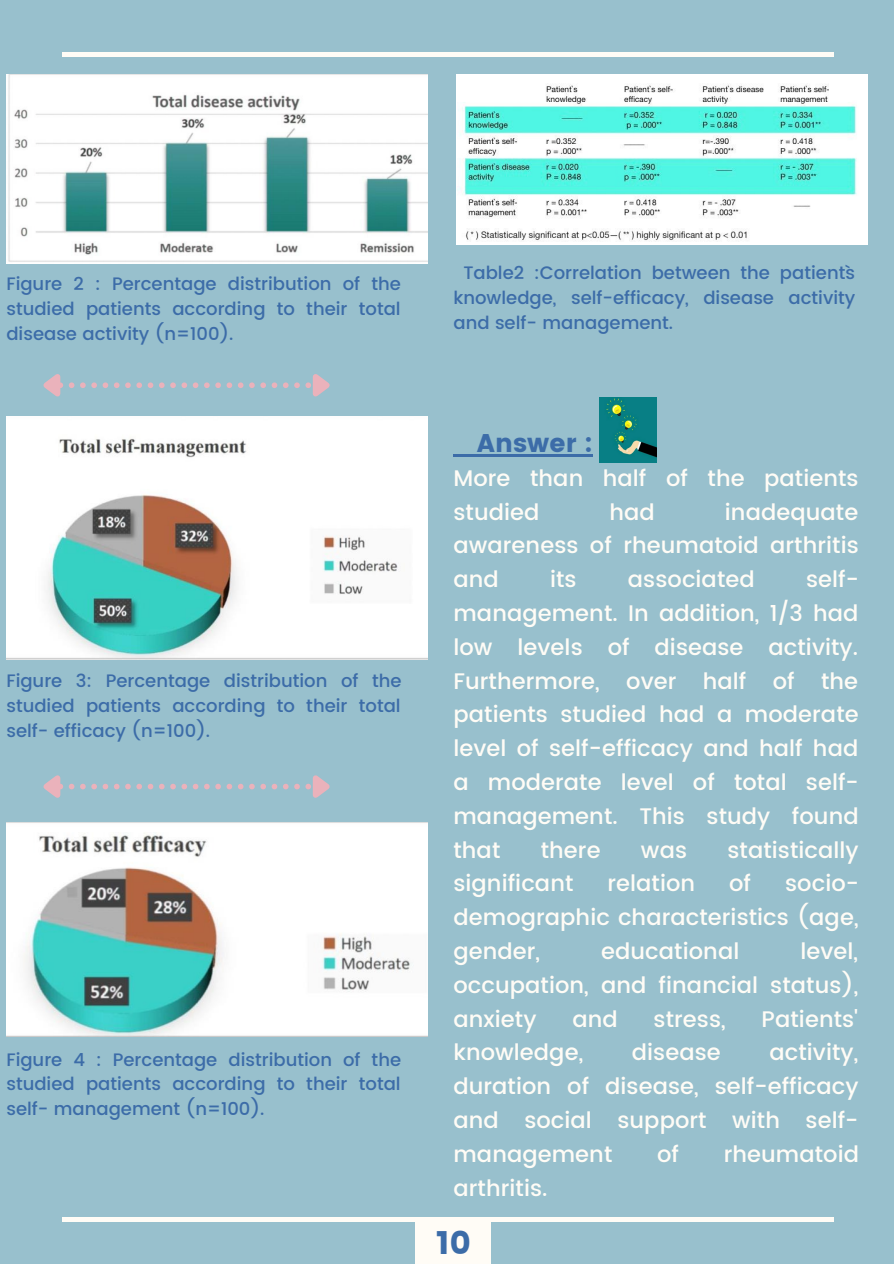
<style>
.page{position:relative;width:894px;height:1264px;background:#fff}
.page>*{position:absolute;margin:0;border:0;box-sizing:border-box;transform-origin:0 0}
.t1{font:32.25px "Poppins";color:#3c6ca8}
.t2{font:25.5px "Poppins";letter-spacing:.005em;color:#3c6ca8}
.t3{font:500 22.5px/33.8px "Poppins";letter-spacing:.005em;color:#fffcf6;text-align:justify}
.t4{font:500 18px/24.8px "Poppins";color:#3c6ca8;text-align:justify}
</style>
<div class="page">
<div style="left:0;top:0;width:893px;height:1263px;background:#98c0cd"></div>
<hr style="left:62px;top:53px;width:771px;height:3px;background:#fffcf6">
<hr style="left:62px;top:1217px;width:771px;height:3px;background:#fffcf6">
<div style="left:415px;top:1217px;width:76px;height:46px;background:#fffcf6"></div>
<svg style="left:43px;top:374px;width:287px;height:23px"></svg>
<img style="left:6px;top:74px;width:421px;height:190px">
<img style="left:6px;top:416px;width:421px;height:244px">
<svg style="left:43px;top:775px;width:287px;height:23px"></svg>
<img style="left:6px;top:822px;width:421px;height:214px">
<img style="left:456px;top:74px;width:411px;height:170px">
<img style="left:599px;top:397px;width:57px;height:65px">
<hr style="left:453px;top:454px;width:23px;height:2px;background:#3c6ca8">
<hr style="left:476px;top:454px;width:116px;height:2px;background:#3c6ca8">
<p class="t4" style="left:6px;top:272px;width:396px">Figure 2 : Percentage distribution of the studied patients according to their total disease activity (n=100).</p>
<p class="t4" style="left:6px;top:668px;width:396px">Figure 3: Percentage distribution of the studied patients according to their total self- efficacy (n=100).</p>
<p class="t4" style="left:6px;top:1047px;width:396px">Figure 4 : Percentage distribution of the studied patients according to their total self- management (n=100).</p>
<p class="t4" style="left:453px;top:261px;width:403px;text-indent:10px">Table2 :Correlation between the patient`s knowledge, self-efficacy, disease activity and self- management.</p>
<p class="t2" style="left:476px;top:428px;width:117px">Answer :</p>
<p class="t3" style="left:453px;top:461px;width:406px">More than half of the patients studied</p>
<p class="t3" style="left:453px;top:495px;width:406px;text-indent:271px">inadequate awareness of rheumatoid arthritis and</p>
<p class="t3" style="left:609px;top:495px;width:47px">had</p>
<p class="t3" style="left:453px;top:562px;width:407px;text-indent:352px">self&shy;management. In addition, 1/3 had low levels of disease activity.<br>Furthermore, over half of the patients studied had a moderate level of self-efficacy and half had a moderate level of total self&shy;management. This study found that</p>
<p class="t3" style="left:550px;top:562px;width:28px">its</p>
<p class="t3" style="left:627px;top:562px;width:128px">associated</p>
<p class="t3" style="left:540px;top:832px;width:61px">there</p>
<p class="t3" style="left:640px;top:832px;width:48px">was</p>
<p class="t3" style="left:727px;top:832px;width:133px">statistically</p>
<p class="t3" style="left:453px;top:866px;width:121px">significant</p>
<p class="t3" style="left:607px;top:866px;width:89px">relation</p>
<p class="t3" style="left:729px;top:866px;width:23px">of</p>
<p class="t3" style="left:453px;top:866px;width:407px;text-indent:331px">socio&shy;demographic characteristics (age, gender,</p>
<p class="t3" style="left:601px;top:934px;width:139px">educational</p>
<p class="t3" style="left:453px;top:934px;width:406px;text-indent:347px">level, occupation, and financial status), anxiety</p>
<p class="t3" style="left:572px;top:1001px;width:47px">and</p>
<p class="t3" style="left:653px;top:1001px;width:74px">stress,</p>
<p class="t3" style="left:761px;top:1001px;width:98px">Patients'</p>
<p class="t3" style="left:453px;top:1035px;width:131px">knowledge,</p>
<p class="t3" style="left:631px;top:1035px;width:90px">disease</p>
<p class="t3" style="left:453px;top:1035px;width:406px;text-indent:316px">activity, duration of disease, self-efficacy and social support with self&shy;management</p>
<p class="t3" style="left:657px;top:1137px;width:23px">of</p>
<p class="t3" style="left:723px;top:1137px;width:137px">rheumatoid</p>
<p class="t3" style="left:453px;top:1170px;width:95px">arthritis.</p>
<p class="t1" style="left:436px;top:1223px;width:36px">10</p>
</div>
